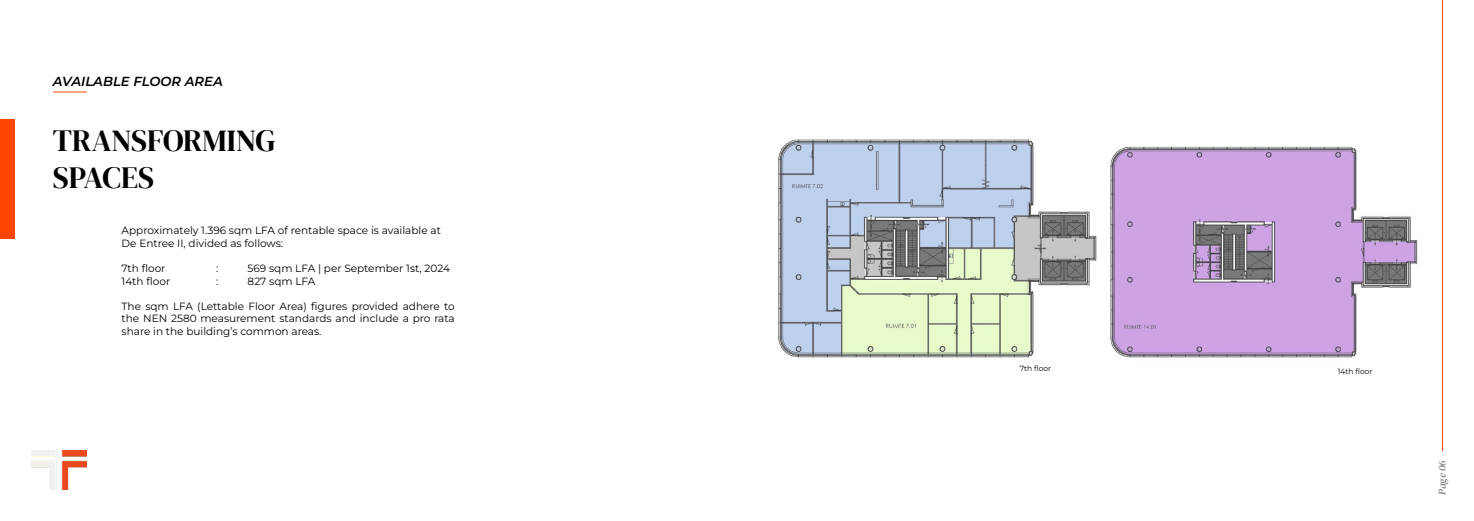
<style>
.page{position:relative;width:1474px;height:521px;background:#fff}
.page>*{position:absolute;margin:0;border:0;box-sizing:border-box;transform-origin:0 0}
.t1{font:30.62px/36.8px "DM Serif Display";letter-spacing:-.005em;color:#000}
.t2{font:italic 600 13.12px "Montserrat";color:#000}
.t3{font:10.5px/12.6px "Montserrat";color:#000}
.t4{font:italic 10.5px "DM Serif Display";color:#878787}
.t5{font:7.52px "Montserrat";color:#000}
</style>
<div class="page">
<hr style="left:1441px;top:0;width:1px;height:451px;background:#ff4500">
<img style="left:778px;top:139px;width:319px;height:219px">
<img style="left:1110px;top:146px;width:308px;height:212px">
<div style="left:0;top:119px;width:15px;height:120px;background:#ff4500"></div>
<hr style="left:53px;top:91px;width:34px;height:1px;background:#ff4500">
<img style="left:32px;top:450px;width:55px;height:39px">
<p class="t2" style="left:53px;top:72px;width:171px">AVAILABLE FLOOR AREA</p>
<h1 class="t1" style="left:53px;top:123px;width:224px">TRANSFORMING<br>SPACES</h1>
<p class="t3" style="left:122px;top:224px;width:321px">Approximately 1.396 sqm LFA of rentable space is available at<br>De Entree II, divided as follows:</p>
<p class="t3" style="left:122px;top:262px;width:45px">7th floor</p>
<p class="t3" style="left:216px;top:262px;width:4px">:</p>
<p class="t3" style="left:248px;top:262px;width:204px">569 sqm LFA | per September 1st, 2024</p>
<p class="t3" style="left:122px;top:274px;width:50px">14th floor</p>
<p class="t3" style="left:216px;top:274px;width:4px">:</p>
<p class="t3" style="left:248px;top:274px;width:69px">827 sqm LFA</p>
<p class="t3" style="left:122px;top:299px;width:335px;text-align:justify">The sqm LFA (Lettable Floor Area) figures provided adhere to the NEN 2580 measurement standards and include a pro rata share in the building’s common areas.</p>
<p class="t5" style="left:1019px;top:364px;width:33px">7th floor</p>
<p class="t5" style="left:1337px;top:366px;width:36px">14th floor</p>
<p class="t4" style="left:1435px;top:495px;width:37px;rotate:-90deg">Page 06</p>
</div>
